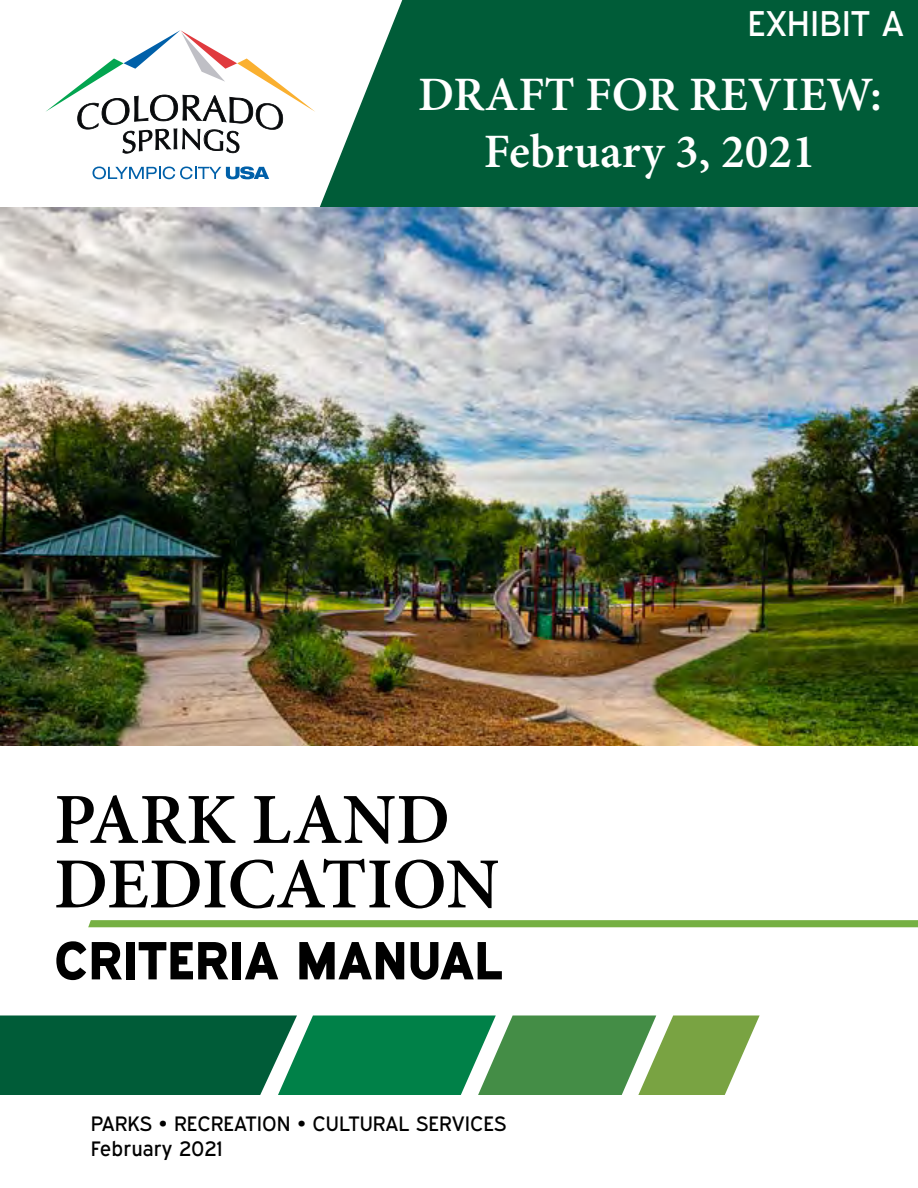
<style>
.page{position:relative;width:918px;height:1188px;background:#fff}
.page>*{position:absolute;margin:0;border:0;box-sizing:border-box;transform-origin:0 0}
.t1{font:600 72px/64.5px "Minion Pro";color:#000}
.t2{font:54px "Expressway Xb";color:#000}
.t3{font:600 48px/57.6px "Minion Pro";color:#fff;text-align:center}
.t4{font:36px "Expressway Rg";color:#fff}
.t5{font:21px/25.2px "Expressway Rg";color:#000}
</style>
<div class="page">
<svg style="left:319px;top:0;width:599px;height:207px;background:#126746"></svg>
<svg style="left:46px;top:30px;width:269px;height:124px"></svg>
<svg style="left:92px;top:166px;width:177px;height:13px"></svg>
<svg style="left:0;top:1015px;width:760px;height:80px;background:#328552"></svg>
<svg style="left:88px;top:920px;width:830px;height:7px;background:#79b147"></svg>
<img style="left:0;top:207px;width:918px;height:538px">
<h3 class="t4" style="left:747px;top:2px;width:158px">EXHIBIT A</h3>
<h3 class="t3" style="left:418px;top:65px;width:465px">DRAFT FOR REVIEW:<br>February 3, 2021</h3>
<h1 class="t1" style="left:54px;top:787px;width:447px">PARK LAND<br>DEDICATION</h1>
<h2 class="t2" style="left:54px;top:928px;width:450px">CRITERIA MANUAL</h2>
<p class="t5" style="left:91px;top:1111px;width:417px">PARKS • RECREATION • CULTURAL SERVICES<br>February 2021</p>
</div>
